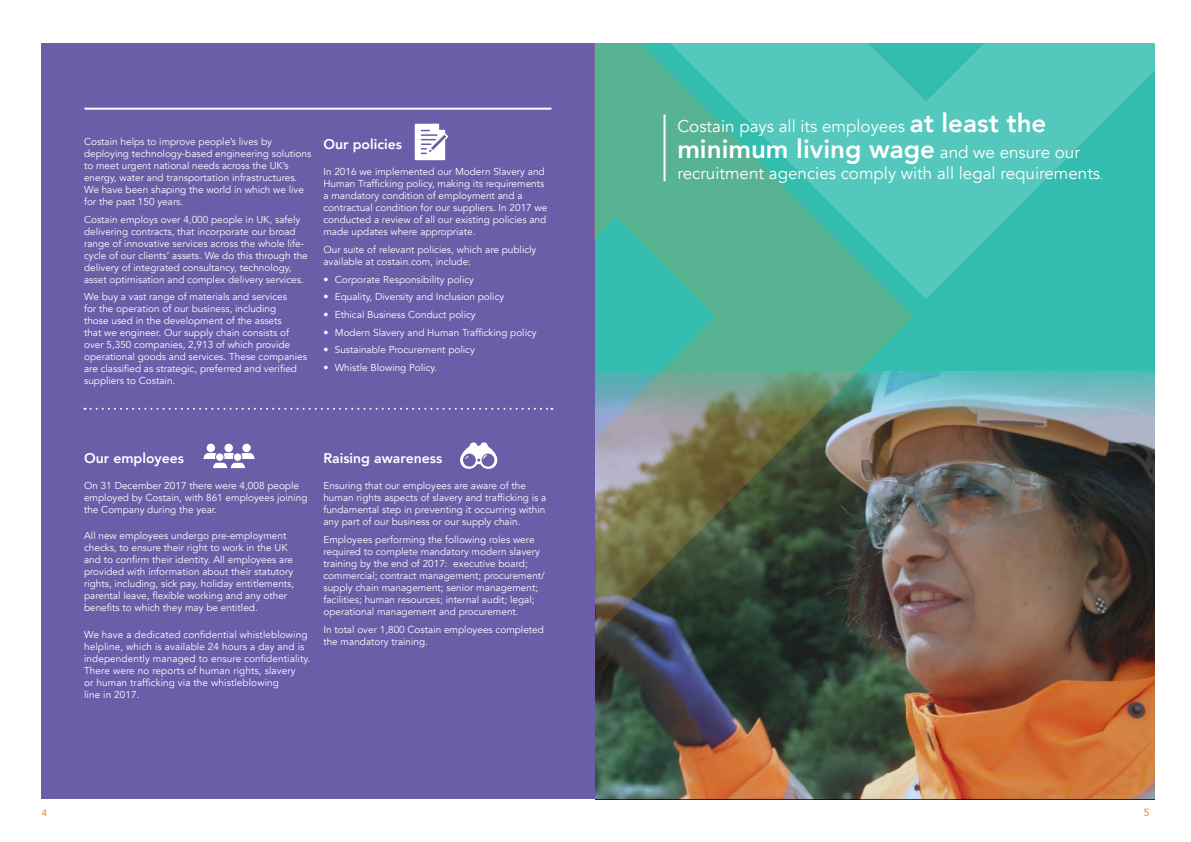
<style>
.page{position:relative;width:1191px;height:842px;background:#fff}
.page>*{position:absolute;margin:0;border:0;box-sizing:border-box;transform-origin:0 0}
.Body_Text_-_No_Drop{font:800 26px "Avenir";color:#fff}
.Body_Text_-_No_Drop-2{font:17px "Avenir";color:#fff}
.Bullets{font:800 14px "Avenir";color:#fff}
.t1{font:500 10.3px "Avenir";color:#f68f1e}
.Bullets-2{font:10px/12px "Avenir";color:#fff}
.t2{font:500 9.4px "Avenir";color:#f68f1e}
.s1{font-weight:800;font-size:26px}
.s2{font-weight:400;font-size:17px}
.s3{font-size:10px}
</style>
<div class="page">
<div style="left:41px;top:43px;width:554px;height:756px;background:#6a5ea9"></div>
<hr style="left:85px;top:108px;width:466px;height:2px;background:#fff">
<svg style="left:85px;top:408px;width:135px;height:2px"></svg>
<div style="left:207px;top:444px;width:8px;height:8px;background:#fff;border-radius:50%"></div>
<svg style="left:203px;top:453px;width:18px;height:16px"></svg>
<div style="left:595px;top:43px;width:560px;height:756px;background:#32bdaf"></div>
<img style="left:595px;top:371px;width:560px;height:428px">
<svg style="left:221px;top:43px;width:692px;height:592px"></svg>
<svg style="left:629px;top:43px;width:526px;height:256px"></svg>
<p class="Bullets-2" style="left:84px;top:136px;width:229px">Costain helps to improve people’s lives by deploying technology-based engineering solutions to meet urgent national needs across the UK’s energy, water and transportation infrastructures.<br>We have been shaping the world in which we live for the past 150 years.</p>
<p class="Bullets-2" style="left:84px;top:214px;width:225px">Costain employs over 4,000 people in UK, safely delivering contracts, that incorporate our broad range of innovative services across the whole life&shy;cycle of our clients’ assets. We do this through the delivery of integrated consultancy, technology, asset optimisation and complex delivery services.</p>
<p class="Bullets-2" style="left:84px;top:291px;width:224px">We buy a vast range of materials and services<br>for the operation of our business, including<br>those used in the development of the assets<br>that we engineer. Our supply chain consists of over 5,350 companies, 2,913 of which provide operational goods and services. These companies are classified as strategic, preferred and verified suppliers to Costain.</p>
<p class="Bullets" style="left:323px;top:133px;width:80px">Our policies</p>
<p class="Bullets-2" style="left:323px;top:166px;width:225px">In 2016 we implemented our Modern Slavery and Human Trafficking policy, making its requirements a mandatory condition of employment and a contractual condition for our suppliers. In 2017 we conducted a review of all our existing policies and made updates where appropriate.</p>
<p class="Bullets-2" style="left:323px;top:244px;width:214px">Our suite of relevant policies, which are publicly available at costain.com, include:</p>
<p class="Bullets-2" style="left:323px;top:273px;width:152px">• Corporate Responsibility policy</p>
<p class="Bullets-2" style="left:323px;top:291px;width:182px">• Equality, Diversity and Inclusion policy</p>
<p class="Bullets-2" style="left:323px;top:309px;width:154px">• Ethical Business Conduct policy</p>
<p class="Bullets-2" style="left:323px;top:326px;width:215px">• Modern Slavery and Human Trafficking policy</p>
<p class="Bullets-2" style="left:323px;top:344px;width:153px">• Sustainable Procurement policy</p>
<p class="Bullets-2" style="left:323px;top:362px;width:115px">• Whistle Blowing Policy.</p>
<p class="Bullets" style="left:84px;top:447px;width:102px">Our employees</p>
<p class="Bullets-2" style="left:84px;top:480px;width:225px">On 31 December 2017 there were 4,008 people employed by Costain, with 861 employees joining the Company during the year.</p>
<p class="Bullets-2" style="left:84px;top:530px;width:212px">All new employees undergo pre-employment checks, to ensure their right to work in the UK and to confirm their identity. All employees are provided with information about their statutory rights, including, sick pay, holiday entitlements, parental leave, flexible working and any other benefits to which they may be entitled.</p>
<p class="Bullets-2" style="left:84px;top:628px;width:228px">We have a dedicated confidential whistleblowing helpline, which is available 24 hours a day and is independently managed to ensure confidentiality.<br>There were no reports of human rights, slavery<br>or human trafficking via the whistleblowing<br>line in 2017.</p>
<p class="Bullets" style="left:323px;top:447px;width:120px">Raising awareness</p>
<p class="Bullets-2" style="left:323px;top:480px;width:224px">Ensuring that our employees are aware of the human rights aspects of slavery and trafficking is a fundamental step in preventing it occurring within any part of our business or our supply chain.</p>
<p class="Bullets-2" style="left:323px;top:533px;width:223px">Employees performing the following roles were required to complete mandatory modern slavery training by the end of 2017: executive board; commercial; contract management; procurement/ supply chain management; senior management; facilities; human resources; internal audit; legal; operational management and procurement.</p>
<p class="Bullets-2" style="left:323px;top:623px;width:222px">In total over 1,800 Costain employees completed the mandatory training.</p>
<p class="Body_Text_-_No_Drop-2" style="left:677px;top:116px;width:371px">Costain pays all its employees <span class="s1">at least the</span></p>
<p class="Body_Text_-_No_Drop" style="left:677px;top:129px;width:404px">minimum living wage <span class="s2">and we ensure our</span></p>
<p class="Body_Text_-_No_Drop-2" style="left:677px;top:163px;width:427px">recruitment agencies comply with all legal requirements<span class="s3">.</span></p>
<p class="t2" style="left:42px;top:805px;width:7px">4</p>
<p class="t1" style="left:1143px;top:804px;width:7px">5</p>
</div>
